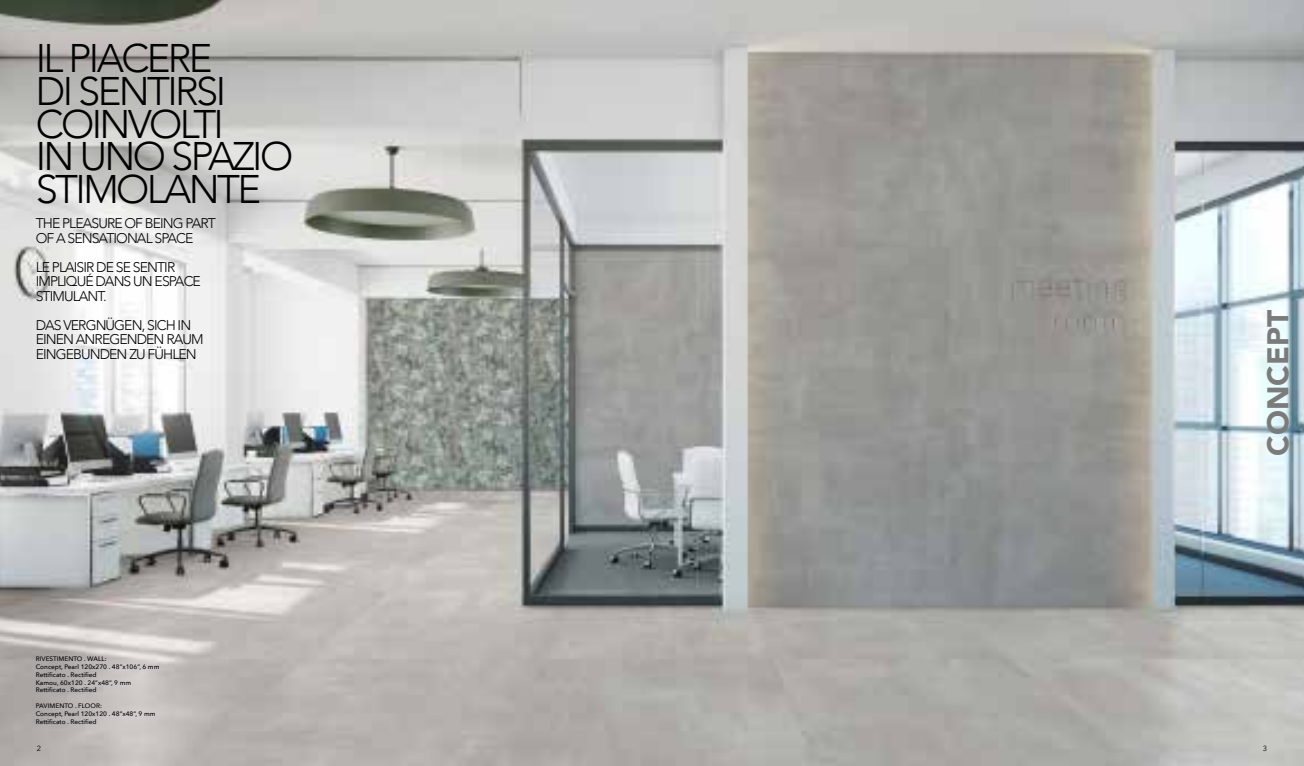
<style>
.page{position:relative;width:1304px;height:766px;background:#fff}
.page>*{position:absolute;margin:0;border:0;box-sizing:border-box;transform-origin:0 0}
.t1{font:300 39.8px/32.5px "Avenir";letter-spacing:-.065em;color:#020203}
.t2{font:900 30px "Avenir";color:#7b7b7b}
.t3{font:300 14px/14.5px "Avenir";letter-spacing:-.065em;color:#020203}
.t4{font:7.5px "Avenir Next";color:#000}
.t5{font:500 6.5px/7.8px "Avenir Next";color:#020203}
</style>
<div class="page">
<img style="left:0;top:0;width:1304px;height:765px">
<h1 class="t1" style="left:36px;top:43px;width:259px">IL PIACERE<br>DI SENTIRSI<br>COINVOLTI<br>IN UNO SPAZIO<br>STIMOLANTE</h1>
<h3 class="t3" style="left:36px;top:216px;width:182px">THE PLEASURE OF BEING PART<br>OF A SENSATIONAL SPACE</h3>
<h3 class="t3" style="left:36px;top:259px;width:167px">LE PLAISIR DE SE SENTIR<br>IMPLIQUÉ DANS UN ESPACE<br>STIMULANT.</h3>
<h3 class="t3" style="left:36px;top:317px;width:169px">DAS VERGNÜGEN, SICH IN<br>EINEN ANREGENDEN RAUM<br>EINGEBUNDEN ZU FÜHLEN</h3>
<p class="t5" style="left:36px;top:654px;width:125px">RIVESTIMENTO . WALL:<br>Concept, Pearl 120x270 . 48”x106”, 6 mm<br>Rettificato . Rectified<br>Kamou, 60x120 . 24”x48”, 9 mm<br>Rettificato . Rectified</p>
<p class="t5" style="left:36px;top:701px;width:121px">PAVIMENTO . FLOOR:<br>Concept, Pearl 120x120 . 48”x48”, 9 mm<br>Rettificato . Rectified</p>
<h2 class="t2" style="left:1252px;top:455px;width:147px;rotate:-90deg">CONCEPT</h2>
<p class="t4" style="left:37px;top:742px;width:6px">2</p>
<p class="t4" style="left:1263px;top:742px;width:6px">3</p>
</div>
